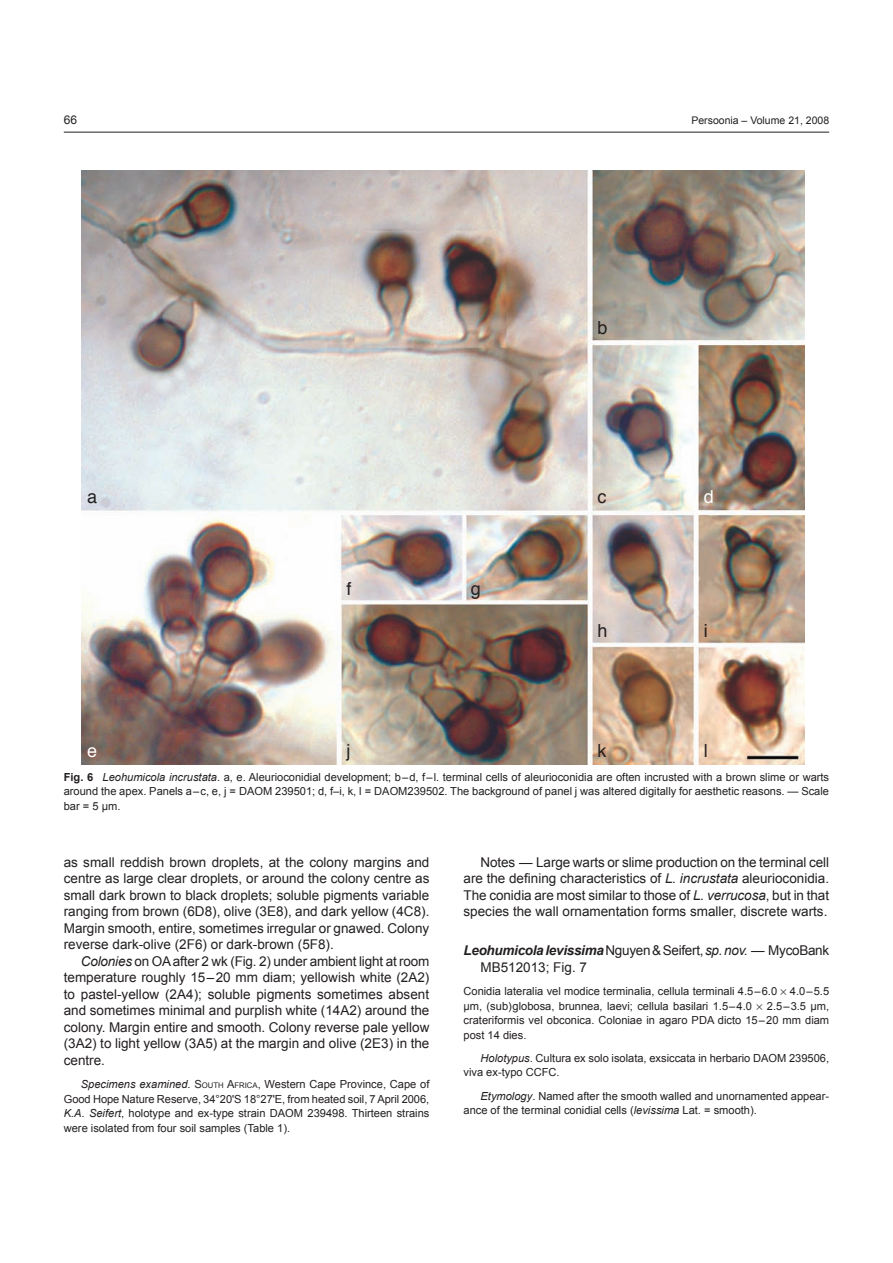
<style>
.page{position:relative;width:893px;height:1263px;background:#fff}
.page>*{position:absolute;margin:0;border:0;box-sizing:border-box;transform-origin:0 0}
.t1{font:18px "Helvetica";color:#231f20}
.t2{font:18px "Helvetica";color:#fff}
.t3{font:13.5px/16.5px "Arial";color:#231f20;text-align:justify}
.t4{font:13.5px/16.5px "Arial";letter-spacing:-.02em;color:#231f20}
.t5{font:12px "Arial";color:#231f20}
.t6{font:11.1px/14.4px "Arial";color:#231f20;text-align:justify}
.t7{font:10.5px "Arial";color:#231f20}
.s1{font-weight:700}
.s2{font-style:italic}
.s3{font-size:7.8px}
.s4{font-weight:700;font-style:italic}
</style>
<div class="page">
<hr style="left:64px;top:132px;width:765px;height:1px;background:#231f20">
<img style="left:82px;top:170px;width:723px;height:595px">
<p class="t5" style="left:64px;top:113px;width:15px">66</p>
<p class="t7" style="left:691px;top:114px;width:139px">Persoonia – Volume 21, 2008</p>
<h1 class="t1" style="left:597px;top:312px;width:12px">b</h1>
<h1 class="t1" style="left:87px;top:481px;width:12px">a</h1>
<h1 class="t2" style="left:704px;top:481px;width:12px">d</h1>
<h1 class="t1" style="left:597px;top:481px;width:10px">c</h1>
<h1 class="t1" style="left:347px;top:573px;width:7px">f</h1>
<h1 class="t1" style="left:471px;top:573px;width:12px">g</h1>
<h1 class="t1" style="left:597px;top:615px;width:12px">h</h1>
<h1 class="t1" style="left:704px;top:615px;width:5px">i</h1>
<h1 class="t2" style="left:87px;top:735px;width:12px">e</h1>
<h1 class="t1" style="left:347px;top:735px;width:5px">j</h1>
<h1 class="t1" style="left:597px;top:735px;width:10px">k</h1>
<h1 class="t1" style="left:704px;top:735px;width:5px">l</h1>
<p class="t6" style="left:64px;top:770px;width:767px"><span class="s1">Fig. 6</span> <span class="s2">Leohumicola incrustata</span>. a, e. Aleurioconidial development; b–d, f–l. terminal cells of aleurioconidia are often incrusted with a brown slime or warts around the apex. Panels a–c, e, j = DAOM 239501; d, f–i, k, l = DAOM239502. The background of panel j was altered digitally for aesthetic reasons. — Scale bar = 5 μm.</p>
<p class="t3" style="left:64px;top:854px;width:367px">as small reddish brown droplets, at the colony margins and centre as large clear droplets, or around the colony centre as small dark brown to black droplets; soluble pigments variable ranging from brown (6D8), olive (3E8), and dark yellow (4C8).<br>Margin smooth, entire, sometimes irregular or gnawed. Colony reverse dark-olive (2F6) or dark-brown (5F8).</p>
<p class="t3" style="left:64px;top:953px;width:367px;text-indent:17px"><span class="s2">Colonies</span> on OA after 2 wk (Fig. 2) under ambient light at room temperature roughly 15–20 mm diam; yellowish white (2A2) to pastel-yellow (2A4); soluble pigments sometimes absent and sometimes minimal and purplish white (14A2) around the colony. Margin entire and smooth. Colony reverse pale yellow (3A2) to light yellow (3A5) at the margin and olive (2E3) in the centre.</p>
<p class="t6" style="left:64px;top:1077px;width:367px;text-indent:17px"><span class="s2">Specimens examined</span>. S<span class="s3">outh</span> A<span class="s3">frica</span>, Western Cape Province, Cape of Good Hope Nature Reserve, 34°20'S 18°27'E, from heated soil, 7 April 2006, <span class="s2">K.A. Seifert</span>, holotype and ex-type strain DAOM 239498. Thirteen strains were isolated from four soil samples (Table 1).</p>
<p class="t3" style="left:463px;top:854px;width:367px;text-indent:17px">Notes — Large warts or slime production on the terminal cell are the defining characteristics of <span class="s2">L. incrustata</span> aleurioconidia.<br>The conidia are most similar to those of <span class="s2">L. verrucosa</span>, but in that species the wall ornamentation forms smaller, discrete warts.</p>
<p class="t4" style="left:480px;top:942px;width:350px;text-indent:-17px"><span class="s4">Leohumicola levissima</span> Nguyen &amp; Seifert, <span class="s2">sp. nov.</span> — MycoBank<br>MB512013; Fig. 7</p>
<p class="t6" style="left:463px;top:984px;width:367px">Conidia lateralia vel modice terminalia, cellula terminali 4.5–6.0 4.0–5.5 μ m, (sub)globosa, brunnea, laevi; cellula basilari 1.5–4.0</p>
<p class="t6" style="left:463px;top:999px;width:367px;text-indent:303px">2.5–3.5 μm, crateriformis vel obconica. Coloniae in agaro PDA dicto 15–20 mm diam post 14 dies.</p>
<p class="t6" style="left:463px;top:1051px;width:367px;text-indent:17px"><span class="s2">Holotypus</span>. Cultura ex solo isolata, exsiccata in herbario DAOM 239506, viva ex-typo CCFC.</p>
<p class="t6" style="left:463px;top:1089px;width:367px;text-indent:17px"><span class="s2">Etymology</span>. Named after the smooth walled and unornamented appear&shy;ance of the terminal conidial cells (<span class="s2">levissima</span> Lat. = smooth).</p>
</div>
